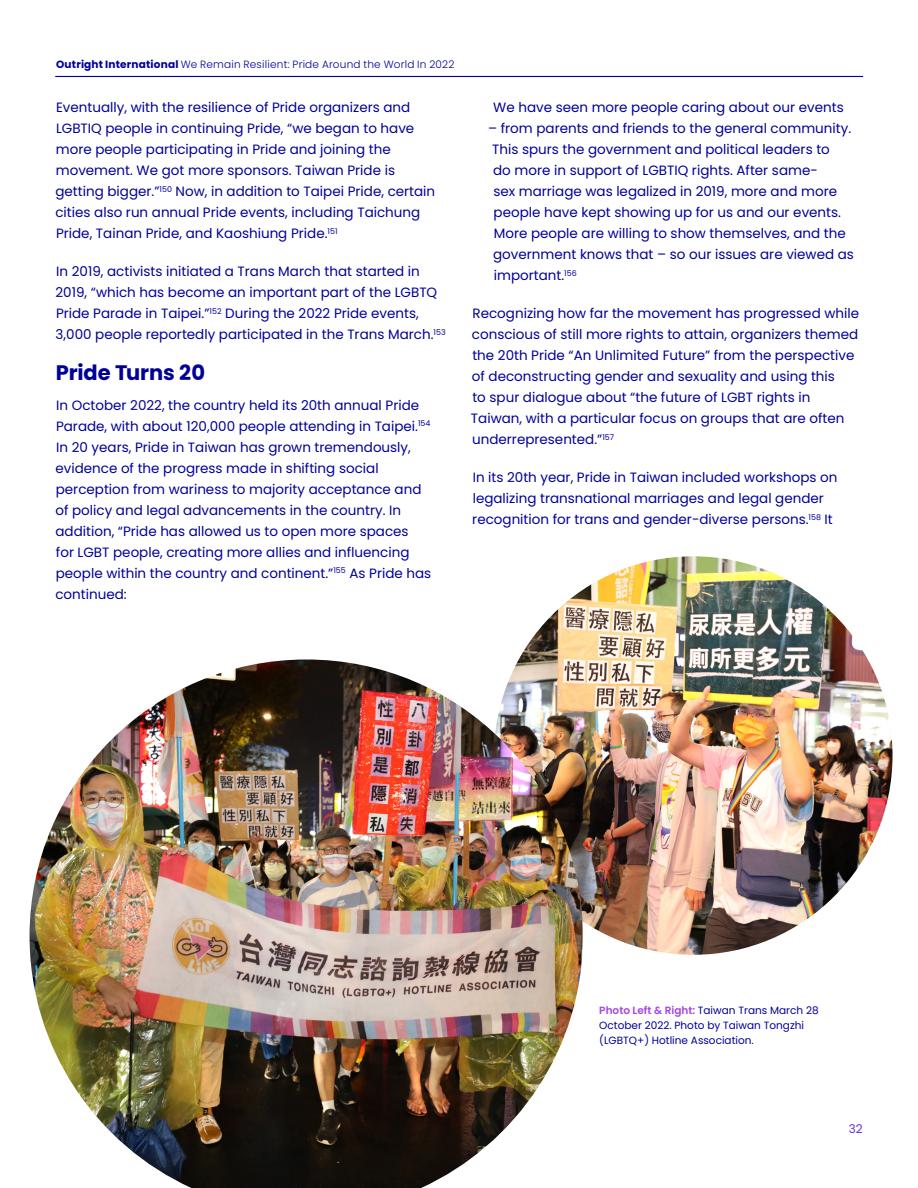
<style>
.page{position:relative;width:918px;height:1188px;background:#fff}
.page>*{position:absolute;margin:0;border:0;box-sizing:border-box;transform-origin:0 0}
.Heading2_Reworked{font:700 21px "Poppins";letter-spacing:-.005em;color:#009}
.Body_text_1{font:13.5px/21px "Poppins";color:#009}
.t1{font:12px "Poppins";color:#63c}
.captions{font:10.5px/15px "Poppins";color:#009}
.t2{font:300 10.5px "Poppins";letter-spacing:.02em;color:#009}
.s1{font-weight:700}
.s2{font-weight:600;color:#a645e0}
</style>
<div class="page">
<hr style="left:55px;top:76px;width:808px;height:1px;background:#009">
<img style="left:494px;top:556px;width:399px;height:399px;border-radius:199px">
<img style="left:30px;top:659px;width:553px;height:529px">
<p class="t2" style="left:56px;top:58px;width:400px"><span class="s1">Outright International</span> We Remain Resilient: Pride Around the World In 2022</p>
<p class="Body_text_1" style="left:55px;top:97px;width:381px">Eventually, with the resilience of Pride organizers and LGBTIQ people in continuing Pride, “we began to have more people participating in Pride and joining the movement. We got more sponsors. Taiwan Pride is getting bigger.”<sup>150</sup> Now, in addition to Taipei Pride, certain cities also run annual Pride events, including Taichung Pride, Tainan Pride, and Kaoshiung Pride.<sup>151</sup></p>
<p class="Body_text_1" style="left:56px;top:261px;width:392px">In 2019, activists initiated a Trans March that started in 2019, “which has become an important part of the LGBTQ Pride Parade in Taipei.”<sup>152</sup> During the 2022 Pride events, 3,000 people reportedly participated in the Trans March.<sup>153</sup></p>
<p class="Heading2_Reworked" style="left:56px;top:361px;width:151px">Pride Turns 20</p>
<p class="Body_text_1" style="left:55px;top:395px;width:377px">In October 2022, the country held its 20th annual Pride Parade, with about 120,000 people attending in Taipei.<sup>154<br></sup>In 20 years, Pride in Taiwan has grown tremendously, evidence of the progress made in shifting social perception from wariness to majority acceptance and of policy and legal advancements in the country. In addition, “Pride has allowed us to open more spaces<br>for LGBT people, creating more allies and influencing people within the country and continent.”<sup>155</sup> As Pride has continued:</p>
<p class="Body_text_1" style="left:493px;top:97px;width:352px">We have seen more people caring about our events</p>
<p class="Body_text_1" style="left:492px;top:118px;width:363px;text-indent:-4px">– from parents and friends to the general community.<br>This spurs the government and political leaders to<br>do more in support of LGBTIQ rights. After same-<br>sex marriage was legalized in 2019, more and more people have kept showing up for us and our events.<br>More people are willing to show themselves, and the government knows that – so our issues are viewed as important.<sup>156</sup></p>
<p class="Body_text_1" style="left:471px;top:303px;width:390px">Recognizing how far the movement has progressed while conscious of still more rights to attain, organizers themed the 20th Pride “An Unlimited Future” from the perspective of deconstructing gender and sexuality and using this<br>to spur dialogue about “the future of LGBT rights in Taiwan, with a particular focus on groups that are often underrepresented.”<sup>157</sup></p>
<p class="Body_text_1" style="left:472px;top:467px;width:367px">In its 20th year, Pride in Taiwan included workshops on legalizing transnational marriages and legal gender recognition for trans and gender-diverse persons.<sup>158</sup> It</p>
<p class="captions" style="left:599px;top:1003px;width:221px"><span class="s2">Photo Left &amp; Right:</span> Taiwan Trans March 28<br>October 2022. Photo by Taiwan Tongzhi (LGBTQ+) Hotline Association.</p>
<p class="t1" style="left:849px;top:1122px;width:15px">32</p>
</div>
